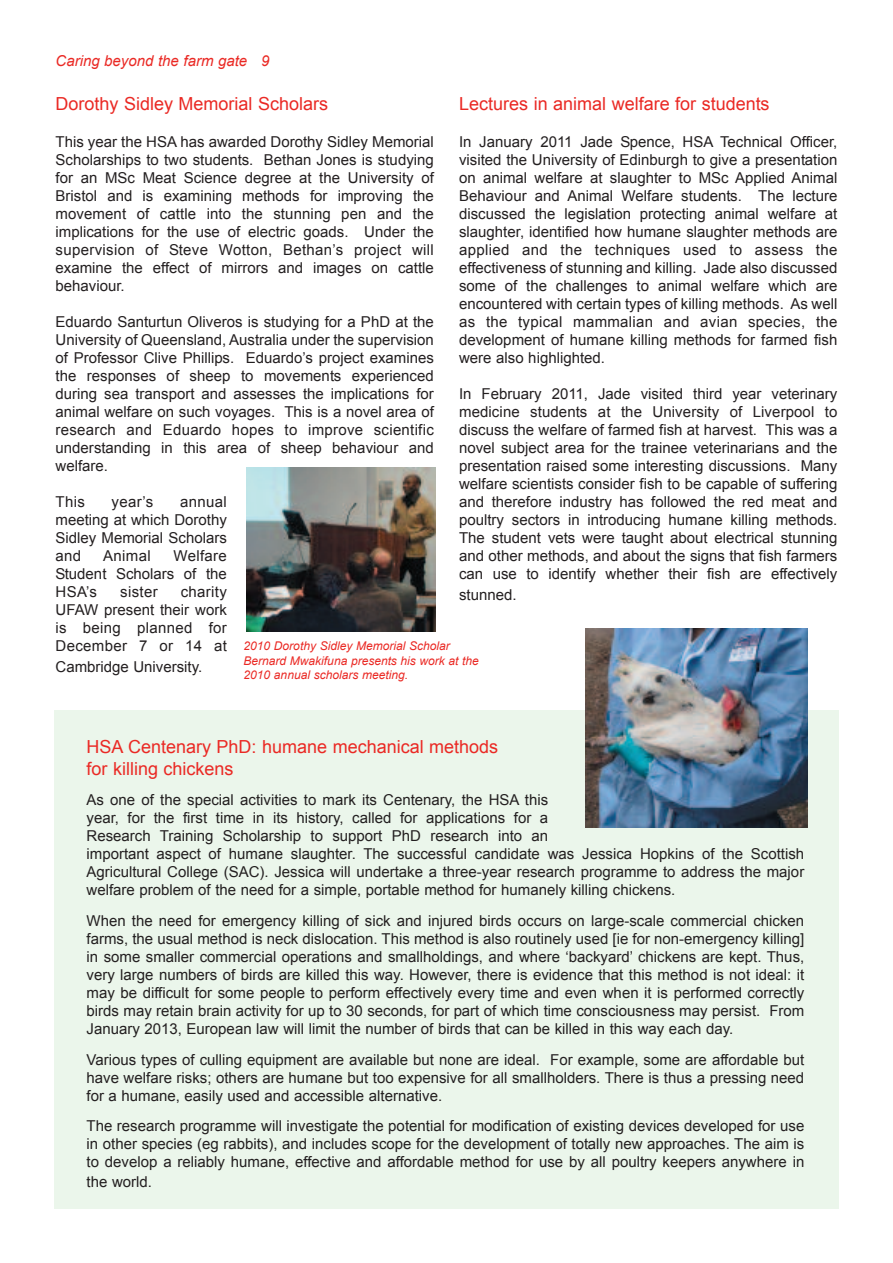
<style>
.page{position:relative;width:893px;height:1263px;background:#fff}
.page>*{position:absolute;margin:0;border:0;box-sizing:border-box;transform-origin:0 0}
.t1{font:18px/21.6px "Arial";color:#ea2924}
.t2{font:15px/18px "Arial";color:#231f20;text-align:justify}
.t3{font:italic 15px "Arial";color:#ea2924}
.t4{font:italic 12px/14.4px "Arial";color:#ea2924}
</style>
<div class="page">
<div style="left:54px;top:710px;width:785px;height:499px;background:#ebf6eb"></div>
<img style="left:585px;top:628px;width:223px;height:199px">
<img style="left:247px;top:468px;width:188px;height:163px">
<p class="t3" style="left:56px;top:53px;width:215px">Caring beyond the farm gate 9</p>
<p class="t1" style="left:56px;top:93px;width:274px">Dorothy Sidley Memorial Scholars</p>
<p class="t2" style="left:56px;top:133px;width:380px">This year the HSA has awarded Dorothy Sidley Memorial Scholarships to two students. Bethan Jones is studying for an MSc Meat Science degree at the University of Bristol and is examining methods for improving the movement of cattle into the stunning pen and the implications for the use of electric goads. Under the supervision of Steve Wotton, Bethan’s project will examine the effect of mirrors and images on cattle behaviour.</p>
<p class="t2" style="left:56px;top:313px;width:380px">Eduardo Santurtun Oliveros is studying for a PhD at the University of Queensland, Australia under the supervision of Professor Clive Phillips. Eduardo’s project examines the responses of sheep to movements experienced during sea transport and assesses the implications for animal welfare on such voyages. This is a novel area of research and Eduardo hopes to improve scientific understanding in this area of sheep behaviour and welfare.</p>
<p class="t2" style="left:56px;top:493px;width:31px">This</p>
<p class="t2" style="left:112px;top:493px;width:43px">year’s</p>
<p class="t1" style="left:459px;top:93px;width:312px">Lectures in animal welfare for students</p>
<p class="t2" style="left:459px;top:133px;width:380px">In January 2011 Jade Spence, HSA Technical Officer, visited the University of Edinburgh to give a presentation on animal welfare at slaughter to MSc Applied Animal Behaviour and Animal Welfare students. The lecture discussed the legislation protecting animal welfare at slaughter, identified how humane slaughter methods are applied and the techniques used to assess the effectiveness of stunning and killing. Jade also discussed some of the challenges to animal welfare which are encountered with certain types of killing methods. As well as the typical mammalian and avian species, the development of humane killing methods for farmed fish were also highlighted.</p>
<p class="t2" style="left:459px;top:385px;width:380px">In February 2011, Jade visited third year veterinary medicine students at the University of Liverpool to discuss the welfare of farmed fish at harvest. This was a novel subject area for the trainee veterinarians and the presentation raised some interesting discussions. Many welfare scientists consider fish to be capable of suffering and therefore industry has followed the red meat and poultry sectors in introducing humane killing methods.<br>The student vets were taught about electrical stunning and other methods, and about the signs that fish farmers can use to identify whether their fish are effectively</p>
<p class="t2" style="left:459px;top:585px;width:59px">stunned.</p>
<p class="t2" style="left:56px;top:493px;width:173px;text-indent:125px">annual meeting at which Dorothy Sidley Memorial Scholars and</p>
<p class="t2" style="left:56px;top:547px;width:173px;text-indent:118px">Welfare Student Scholars of the HSA’s</p>
<p class="t2" style="left:103px;top:547px;width:49px">Animal</p>
<p class="t2" style="left:56px;top:583px;width:173px;text-indent:125px">charity UFAW present their work is being planned for December 7 or 14 at</p>
<p class="t2" style="left:56px;top:657px;width:148px">Cambridge University.</p>
<p class="t2" style="left:120px;top:583px;width:39px">sister</p>
<p class="t4" style="left:244px;top:639px;width:237px">2010 Dorothy Sidley Memorial Scholar<br>Bernard Mwakifuna presents his work at the<br>2010 annual scholars meeting.</p>
<p class="t1" style="left:87px;top:736px;width:413px">HSA Centenary PhD: humane mechanical methods for killing chickens</p>
<p class="t2" style="left:87px;top:791px;width:719px;text-align:left">As one of the special activities to mark its Centenary, the HSA this<br>year, for the first time in its history, called for applications for a<br>Research Training Scholarship to support PhD research into an<br>important aspect of humane slaughter. The successful candidate was Jessica Hopkins of the Scottish Agricultural College (SAC). Jessica will undertake a three-year research programme to address the major welfare problem of the need for a simple, portable method for humanely killing chickens.</p>
<p class="t2" style="left:87px;top:912px;width:719px">When the need for emergency killing of sick and injured birds occurs on large-scale commercial chicken farms, the usual method is neck dislocation. This method is also routinely used [ie for non-emergency killing] in some smaller commercial operations and smallholdings, and where ‘backyard’ chickens are kept. Thus, very large numbers of birds are killed this way. However, there is evidence that this method is not ideal: it may be difficult for some people to perform effectively every time and even when it is performed correctly birds may retain brain activity for up to 30 seconds, for part of which time consciousness may persist. From January 2013, European law will limit the number of birds that can be killed in this way each day.</p>
<p class="t2" style="left:87px;top:1050px;width:719px">Various types of culling equipment are available but none are ideal. For example, some are affordable but have welfare risks; others are humane but too expensive for all smallholders. There is thus a pressing need for a humane, easily used and accessible alternative.</p>
<p class="t2" style="left:87px;top:1117px;width:719px">The research programme will investigate the potential for modification of existing devices developed for use in other species (eg rabbits), and includes scope for the development of totally new approaches. The aim is to develop a reliably humane, effective and affordable method for use by all poultry keepers anywhere in</p>
<p class="t2" style="left:87px;top:1173px;width:67px">the world.</p>
</div>
